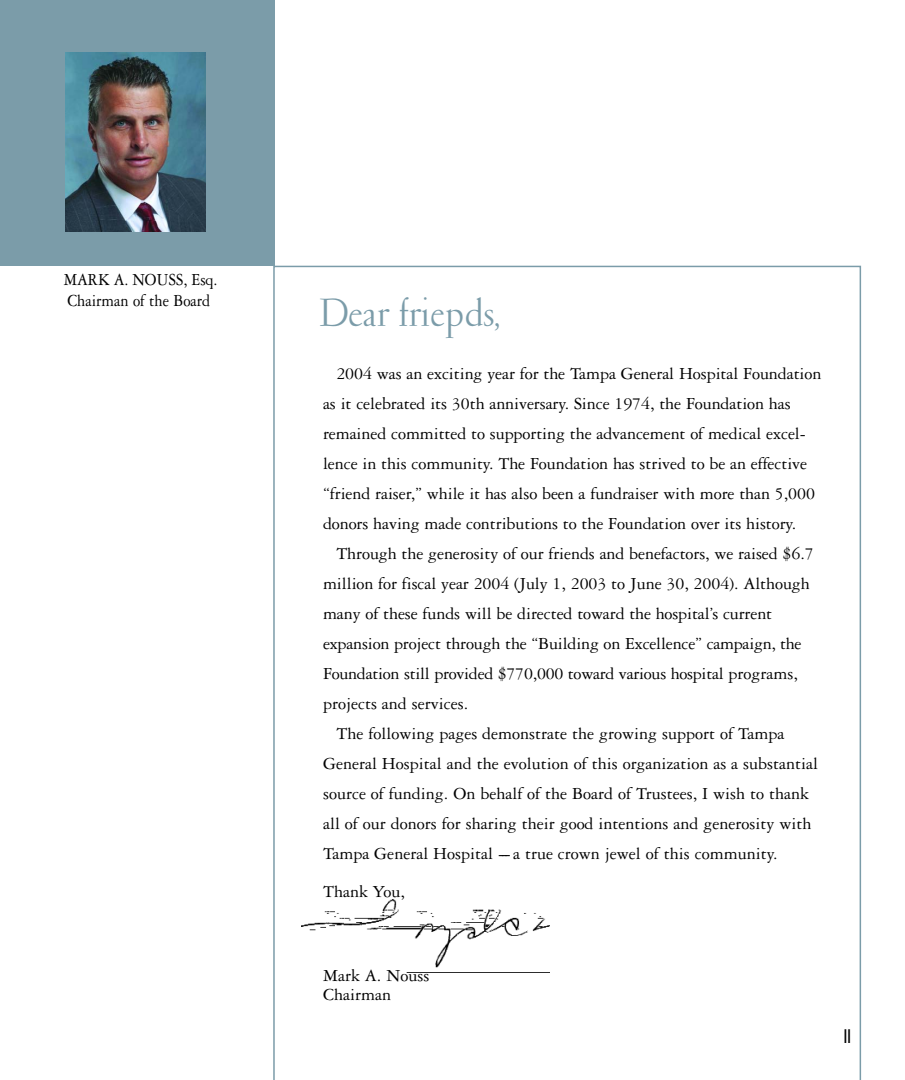
<style>
.page{position:relative;width:905px;height:1080px;background:#fff}
.page>*{position:absolute;margin:0;border:0;box-sizing:border-box;transform-origin:0 0}
.t1{font:42px "Garamond Ludlow Opti";color:#7b9ca9}
.t2{font:condensed 19.5px "Akzidenz Grotesk BE";color:#000;scale:.95 1}
.t3{font:18px/30px "Garamond Three";letter-spacing:-.005em;color:#000}
.t4{font:18px/21px "Garamond Three";letter-spacing:-.005em;color:#000;scale:.9 1}
</style>
<div class="page">
<div style="left:0;top:0;width:274px;height:266px;background:#7b9ca9"></div>
<svg style="left:273px;top:266px;width:588px;height:814px"></svg>
<img style="left:66px;top:52px;width:139px;height:179px">
<div style="left:302px;top:884px;width:273px;height:90px;background:#fff"></div>
<img style="left:302px;top:899px;width:247px;height:69px">
<p class="t4" style="left:64px;top:270px;width:172px">MARK A. NOUSS, Esq.<br>Chairman of the Board</p>
<h1 class="t1" style="left:319px;top:296px;width:182px">Dear friends,</h1>
<p class="t3" style="left:323px;top:360px;width:500px;text-indent:13px">2004 was an exciting year for the Tampa General Hospital Foundation as it celebrated its 30th anniversary. Since 1974, the Foundation has remained committed to supporting the advancement of medical excel&shy;lence in this community. The Foundation has strived to be an effective “friend raiser,” while it has also been a fundraiser with more than 5,000 donors having made contributions to the Foundation over its history.</p>
<p class="t3" style="left:336px;top:540px;width:479px">Through the generosity of our friends and benefactors, we raised $6.7</p>
<p class="t3" style="left:323px;top:570px;width:488px">million for fiscal year 2004 (July 1, 2003 to June 30, 2004). Although</p>
<p class="t3" style="left:323px;top:600px;width:450px">many of these funds will be directed toward the hospital’s current</p>
<p class="t3" style="left:323px;top:630px;width:480px">expansion project through the “Building on Excellence” campaign, the</p>
<p class="t3" style="left:323px;top:660px;width:476px">Foundation still provided $770,000 toward various hospital programs,</p>
<p class="t3" style="left:323px;top:690px;width:147px">projects and services.</p>
<p class="t3" style="left:336px;top:720px;width:449px">The following pages demonstrate the growing support of Tampa</p>
<p class="t3" style="left:323px;top:750px;width:496px">General Hospital and the evolution of this organization as a substantial</p>
<p class="t3" style="left:323px;top:780px;width:487px">source of funding. On behalf of the Board of Trustees, I wish to thank</p>
<p class="t3" style="left:323px;top:810px;width:490px">all of our donors for sharing their good intentions and generosity with</p>
<p class="t3" style="left:323px;top:840px;width:456px">Tampa General Hospital --- a true crown jewel of this community.</p>
<p class="t3" style="left:323px;top:878px;width:83px">Thank You,</p>
<p class="t3" style="left:323px;top:967px;width:108px;line-height:19.5px">Mark A. Nouss<br>Chairman</p>
<p class="t2" style="left:843px;top:1030px;width:9px">II</p>
</div>
